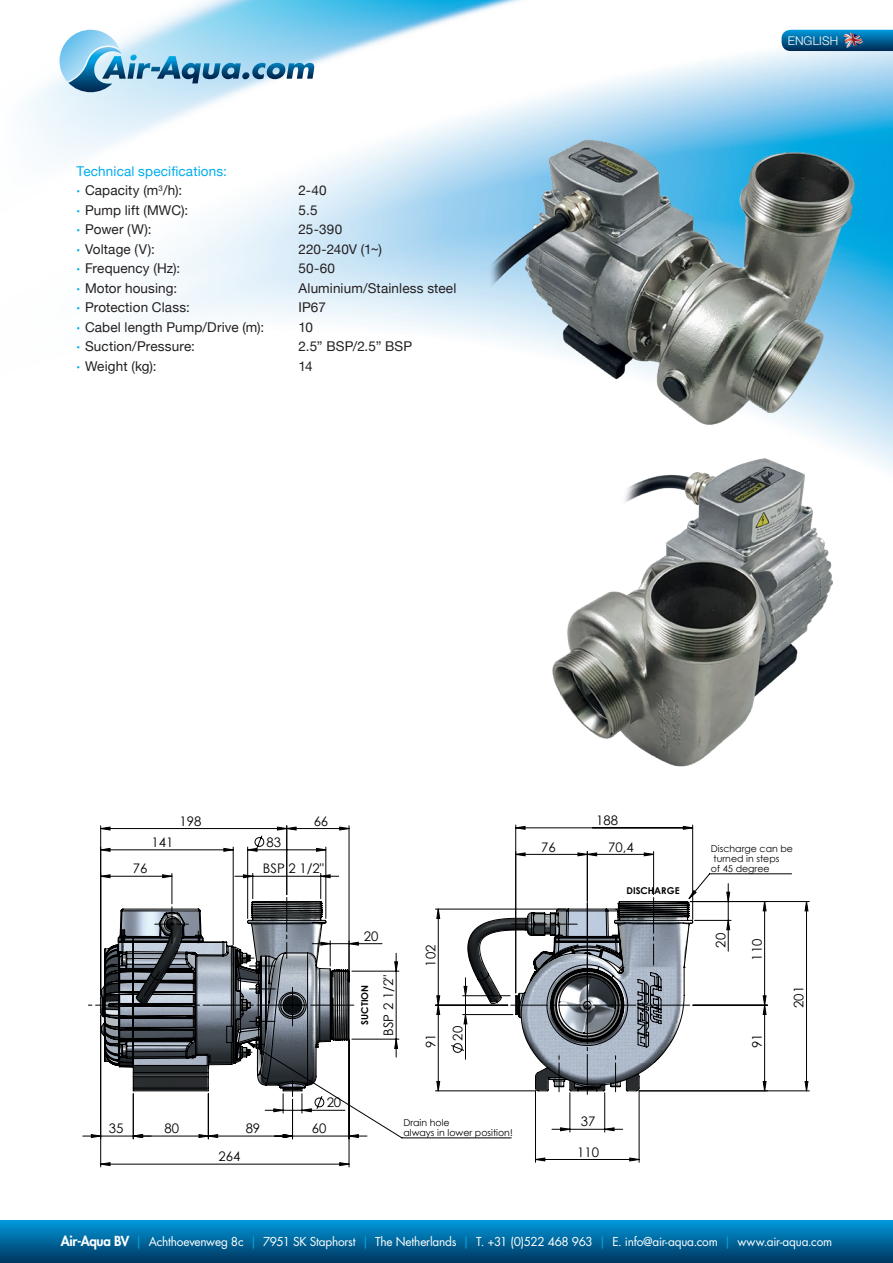
<style>
.page{position:relative;width:893px;height:1263px;background:#fff}
.page>*{position:absolute;margin:0;border:0;box-sizing:border-box;transform-origin:0 0}
.t1{font:13.5px "Helvetica Neue";letter-spacing:.01em;color:#231f20}
.t2{font:13.5px "Helvetica Neue";letter-spacing:.01em;color:#00aeef}
.t3{font:13.2px "Century Gothic";color:#000001}
.t4{font:12px "Futura Std";letter-spacing:-.015em;color:#fff}
.t5{font:300 12px "Helvetica Neue";letter-spacing:.01em;color:#fff}
.t6{font:9.45px/9.9px "Century Gothic";color:#000001}
.t7{font:700 9.45px "Century Gothic";color:#000001}
.s1{font-size:10.5px;color:#00aeef}
.s2{font-weight:800;font-size:13.5px}
.s3{color:#03ade5}
</style>
<div class="page">
<img style="left:28px;top:0;width:865px;height:912px">
<div style="left:0;top:1220px;width:893px;height:43px;background:linear-gradient(to bottom,#0099dc,#00355d)"></div>
<svg style="left:782px;top:30px;width:111px;height:21px;background:#0f6495"></svg>
<img style="left:436px;top:114px;width:439px;height:331px">
<img style="left:421px;top:369px;width:444px;height:421px">
<svg style="left:60px;top:30px;width:255px;height:62px;background:#97c7e1"></svg>
<svg style="left:358px;top:873px;width:434px;height:265px"></svg>
<hr style="left:692px;top:825px;width:1px;height:94px;background:#000001">
<hr style="left:515px;top:825px;width:1px;height:168px;background:#000001">
<hr style="left:570px;top:1093px;width:1px;height:39px;background:#000001">
<hr style="left:604px;top:1093px;width:1px;height:39px;background:#000001">
<hr style="left:100px;top:1015px;width:1px;height:152px;background:#000001">
<hr style="left:349px;top:1040px;width:1px;height:127px;background:#000001">
<hr style="left:349px;top:826px;width:1px;height:145px;background:#000001">
<hr style="left:100px;top:826px;width:1px;height:169px;background:#000001">
<hr style="left:690px;top:901px;width:119px;height:1px;background:#000001">
<hr style="left:639px;top:1090px;width:170px;height:1px;background:#000001">
<hr style="left:693px;top:1005px;width:74px;height:1px;background:#000001">
<hr style="left:435px;top:1090px;width:100px;height:1px;background:#000001">
<hr style="left:535px;top:1091px;width:1px;height:71px;background:#000001">
<hr style="left:639px;top:1091px;width:1px;height:71px;background:#000001">
<hr style="left:587px;top:851px;width:1px;height:49px;background:#000001">
<hr style="left:653px;top:851px;width:1px;height:44px;background:#000001">
<svg style="left:358px;top:890px;width:338px;height:157px"></svg>
<svg style="left:515px;top:826px;width:178px;height:4px"></svg>
<svg style="left:552px;top:1127px;width:71px;height:4px"></svg>
<svg style="left:101px;top:827px;width:257px;height:338px"></svg>
<svg style="left:83px;top:1134px;width:68px;height:4px"></svg>
<svg style="left:88px;top:873px;width:271px;height:153px"></svg>
<svg style="left:100px;top:826px;width:187px;height:23px"></svg>
<svg style="left:726px;top:884px;width:4px;height:17px"></svg>
<svg style="left:804px;top:901px;width:4px;height:190px"></svg>
<svg style="left:437px;top:901px;width:329px;height:190px"></svg>
<svg style="left:394px;top:953px;width:4px;height:104px"></svg>
<svg style="left:536px;top:1157px;width:104px;height:4px"></svg>
<svg style="left:515px;top:852px;width:139px;height:4px"></svg>
<svg style="left:100px;top:900px;width:250px;height:191px"></svg>
<svg style="left:451px;top:897px;width:242px;height:197px"></svg>
<p class="t2" style="left:77px;top:161px;width:152px">Technical specifications:</p>
<p class="t1" style="left:77px;top:180px;width:107px"><span class="s1">•</span> Capacity (m<sup>3</sup>/h):</p>
<p class="t1" style="left:299px;top:180px;width:29px">2-40</p>
<p class="t1" style="left:77px;top:200px;width:113px"><span class="s1">•</span> Pump lift (MWC):</p>
<p class="t1" style="left:299px;top:200px;width:20px">5.5</p>
<p class="t1" style="left:77px;top:219px;width:77px"><span class="s1">•</span> Power (W):</p>
<p class="t1" style="left:299px;top:219px;width:45px">25-390</p>
<p class="t1" style="left:77px;top:239px;width:80px"><span class="s1">•</span> Voltage (V):</p>
<p class="t1" style="left:299px;top:239px;width:85px">220-240V (1~)</p>
<p class="t1" style="left:77px;top:258px;width:105px"><span class="s1">•</span> Frequency (Hz):</p>
<p class="t1" style="left:299px;top:258px;width:38px">50-60</p>
<p class="t1" style="left:77px;top:278px;width:102px"><span class="s1">•</span> Motor housing:</p>
<p class="t1" style="left:299px;top:278px;width:159px">Aluminium/Stainless steel</p>
<p class="t1" style="left:77px;top:297px;width:115px"><span class="s1">•</span> Protection Class:</p>
<p class="t1" style="left:299px;top:297px;width:29px">IP67</p>
<p class="t1" style="left:77px;top:317px;width:189px"><span class="s1">•</span> Cabel length Pump/Drive (m):</p>
<p class="t1" style="left:299px;top:317px;width:16px">10</p>
<p class="t1" style="left:77px;top:336px;width:120px"><span class="s1">•</span> Suction/Pressure:</p>
<p class="t1" style="left:299px;top:336px;width:115px">2.5” BSP/2.5” BSP</p>
<p class="t1" style="left:77px;top:356px;width:82px"><span class="s1">•</span> Weight (kg):</p>
<p class="t1" style="left:299px;top:356px;width:16px">14</p>
<p class="t5" style="left:788px;top:33px;width:52px">ENGLISH</p>
<p class="t3" style="left:152px;top:833px;width:23px">141</p>
<p class="t3" style="left:133px;top:859px;width:16px">76</p>
<p class="t3" style="left:179px;top:812px;width:23px">198</p>
<p class="t3" style="left:314px;top:812px;width:16px">66</p>
<p class="t3" style="left:263px;top:859px;width:63px">BSP 2 1/2"</p>
<p class="t3" style="left:267px;top:833px;width:16px">83</p>
<p class="t3" style="left:364px;top:927px;width:16px">20</p>
<p class="t7" style="left:358px;top:1024px;width:41px;rotate:-90deg">SUCTION</p>
<p class="t3" style="left:379px;top:1036px;width:63px;rotate:-90deg">BSP 2 1/2"</p>
<p class="t3" style="left:327px;top:1093px;width:16px">20</p>
<p class="t3" style="left:421px;top:967px;width:23px;rotate:-90deg">102</p>
<p class="t3" style="left:421px;top:1048px;width:16px;rotate:-90deg">91</p>
<p class="t3" style="left:448px;top:1041px;width:16px;rotate:-90deg">20</p>
<p class="t3" style="left:596px;top:811px;width:23px">188</p>
<p class="t3" style="left:541px;top:837px;width:16px">76</p>
<p class="t6" style="left:711px;top:843px;width:84px">Discharge can be turned in steps<br>of 45 degree</p>
<p class="t3" style="left:608px;top:837px;width:27px">70,4</p>
<p class="t7" style="left:626px;top:883px;width:55px">DISCHARGE</p>
<p class="t3" style="left:711px;top:947px;width:16px;rotate:-90deg">20</p>
<p class="t3" style="left:748px;top:960px;width:23px;rotate:-90deg">110</p>
<p class="t3" style="left:748px;top:1048px;width:16px;rotate:-90deg">91</p>
<p class="t3" style="left:790px;top:1008px;width:23px;rotate:-90deg">201</p>
<p class="t3" style="left:109px;top:1119px;width:16px">35</p>
<p class="t3" style="left:164px;top:1119px;width:16px">80</p>
<p class="t3" style="left:246px;top:1119px;width:16px">89</p>
<p class="t3" style="left:312px;top:1119px;width:16px">60</p>
<p class="t3" style="left:218px;top:1147px;width:23px">264</p>
<p class="t6" style="left:403px;top:1117px;width:111px">Drain hole<br>always in lower position!</p>
<p class="t3" style="left:581px;top:1112px;width:16px">37</p>
<p class="t3" style="left:577px;top:1142px;width:23px">110</p>
<p class="t4" style="left:61px;top:1233px;width:773px"><span class="s2">Air-Aqua BV</span> <span class="s3">|</span> Achthoevenweg 8c <span class="s3">|</span> 7951 SK Staphorst <span class="s3">|</span> The Netherlands <span class="s3">|</span> T. +31 (0)522 468 963 <span class="s3">|</span> E. info@air-aqua.com <span class="s3">|</span> www.air-aqua.com</p>
</div>
